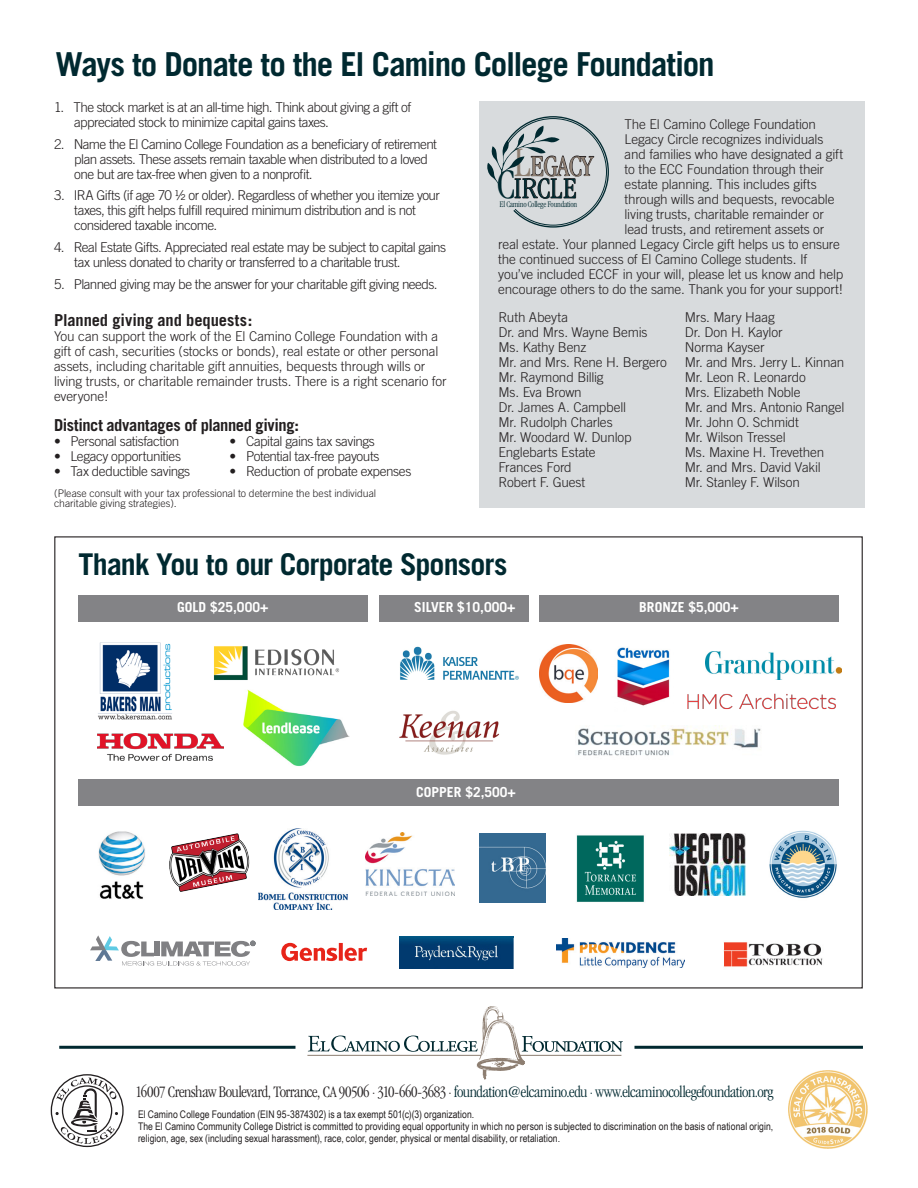
<style>
.page{position:relative;width:918px;height:1188px;background:#fff}
.page>*{position:absolute;margin:0;border:0;box-sizing:border-box;transform-origin:0 0}
.t1{font:700 33px "Trade Gothic";letter-spacing:-.035em;color:#002930}
.t2{font:300 condensed 30.6px "Garamond IT Cby BT";letter-spacing:-.03em;color:#8d7e71}
.t3{font:300 condensed 30.6px "Garamond IT Cby BT";color:#002930}
.t4{font:700 30px "Trade Gothic";letter-spacing:-.03em;color:#002930}
.t5{font:300 condensed 16.5px "Garamond";letter-spacing:-.03em;color:#002930}
.t6{font:700 16.5px "Trade Gothic";letter-spacing:-.01em;color:#231f20}
.t7{font:700 13.8px "Trade Gothic";color:#fff}
.t8{font:300 13.5px/15px "Trade Gothic";letter-spacing:-.02em;color:#231f20}
.t9{font:300 13.5px/15px "Trade Gothic";letter-spacing:-.04em;color:#231f20}
.t10{font:300 13.5px/15px "Trade Gothic";letter-spacing:-.045em;color:#231f20}
.t11{font:10.5px/12px "Arial Narrow";letter-spacing:.005em;color:#231f20}
.t12{font:300 10.5px/10.5px "Trade Gothic";color:#231f20}
.t13{font:300 condensed 8.85px "Garamond IT Cby BT";letter-spacing:-.03em;color:#002930}
.s1{font-size:43.8px}
.s2{color:#231f20}
</style>
<div class="page">
<div style="left:51px;top:1074px;width:73px;height:73px;border:1px solid #231f20;border-radius:50%"></div>
<svg style="left:56px;top:1077px;width:62px;height:67px"></svg>
<hr style="left:59px;top:1046px;width:236px;height:3px;background:#002930">
<hr style="left:634px;top:1046px;width:229px;height:3px;background:#002930">
<hr style="left:307px;top:1055px;width:174px;height:1px;background:#8d7e71">
<svg style="left:308px;top:1006px;width:315px;height:74px"></svg>
<div style="left:479px;top:101px;width:386px;height:407px;background:#d8dbdd"></div>
<img style="left:98px;top:642px;width:74px;height:78px">
<img style="left:243px;top:689px;width:107px;height:77px">
<img style="left:399px;top:710px;width:101px;height:45px">
<svg style="left:90px;top:935px;width:165px;height:31px"></svg>
<img style="left:578px;top:725px;width:183px;height:31px">
<svg style="left:281px;top:943px;width:86px;height:18px"></svg>
<img style="left:98px;top:831px;width:47px;height:68px">
<img style="left:365px;top:833px;width:90px;height:62px">
<img style="left:399px;top:936px;width:115px;height:33px">
<img style="left:480px;top:833px;width:65px;height:69px">
<img style="left:576px;top:835px;width:68px;height:67px">
<img style="left:670px;top:834px;width:76px;height:62px">
<img style="left:258px;top:829px;width:89px;height:81px">
<img style="left:557px;top:939px;width:127px;height:29px">
<img style="left:769px;top:830px;width:68px;height:68px">
<img style="left:705px;top:651px;width:136px;height:28px">
<img style="left:98px;top:733px;width:126px;height:27px">
<img style="left:213px;top:646px;width:126px;height:34px">
<img style="left:723px;top:941px;width:100px;height:27px">
<img style="left:617px;top:647px;width:53px;height:59px">
<img style="left:539px;top:644px;width:59px;height:59px">
<img style="left:687px;top:693px;width:149px;height:17px">
<img style="left:400px;top:646px;width:119px;height:34px">
<div style="left:380px;top:595px;width:149px;height:27px;background:#838386"></div>
<div style="left:539px;top:595px;width:300px;height:27px;background:#838386"></div>
<div style="left:78px;top:779px;width:761px;height:26px;background:#838386"></div>
<div style="left:78px;top:596px;width:289px;height:26px;background:#838386"></div>
<img style="left:169px;top:833px;width:81px;height:59px">
<svg style="left:487px;top:116px;width:122px;height:112px"></svg>
<img style="left:789px;top:1070px;width:78px;height:79px">
<p class="t1" style="left:56px;top:44px;width:661px">Ways to Donate to the El Camino College Foundation</p>
<p class="t10" style="left:74px;top:99px;width:338px;text-indent:-20px">1. The stock market is at an all-time high. Think about giving a gift of appreciated stock to minimize capital gains taxes.</p>
<p class="t9" style="left:74px;top:136px;width:364px;text-indent:-20px">2. Name the El Camino College Foundation as a beneficiary of retirement plan assets. These assets remain taxable when distributed to a loved one but are tax-free when given to a nonprofit.</p>
<p class="t10" style="left:74px;top:188px;width:367px;text-indent:-20px">3. IRA Gifts (if age 70 ½ or older). Regardless of whether you itemize your taxes, this gift helps fulfill required minimum distribution and is not considered taxable income.</p>
<p class="t9" style="left:74px;top:240px;width:373px;text-indent:-20px">4. Real Estate Gifts. Appreciated real estate may be subject to capital gains tax unless donated to charity or transferred to a charitable trust.</p>
<p class="t9" style="left:54px;top:276px;width:385px">5. Planned giving may be the answer for your charitable gift giving needs.</p>
<p class="t6" style="left:54px;top:310px;width:200px">Planned giving and bequests:</p>
<p class="t8" style="left:54px;top:328px;width:394px">You can support the work of the El Camino College Foundation with a gift of cash, securities (stocks or bonds), real estate or other personal assets, including charitable gift annuities, bequests through wills or living trusts, or charitable remainder trusts. There is a right scenario for everyone!</p>
<p class="t6" style="left:54px;top:415px;width:247px">Distinct advantages of planned giving:</p>
<p class="t8" style="left:54px;top:433px;width:127px">• Personal satisfaction</p>
<p class="t8" style="left:54px;top:448px;width:128px">• Legacy opportunities</p>
<p class="t8" style="left:54px;top:463px;width:138px">• Tax deductible savings</p>
<p class="t12" style="left:54px;top:488px;width:324px">(Please consult with your tax professional to determine the best individual charitable giving strategies).</p>
<p class="t8" style="left:230px;top:433px;width:147px">• Capital gains tax savings</p>
<p class="t8" style="left:230px;top:448px;width:151px">• Potential tax-free payouts</p>
<p class="t8" style="left:230px;top:463px;width:183px">• Reduction of probate expenses</p>
<p class="t8" style="left:625px;top:116px;width:193px">The El Camino College Foundation</p>
<p class="t8" style="left:625px;top:131px;width:200px">Legacy Circle recognizes individuals</p>
<p class="t8" style="left:625px;top:146px;width:220px">and families who have designated a gift</p>
<p class="t8" style="left:625px;top:161px;width:201px">to the ECC Foundation through their</p>
<p class="t8" style="left:625px;top:176px;width:194px">estate planning. This includes gifts</p>
<p class="t8" style="left:625px;top:191px;width:211px">through wills and bequests, revocable</p>
<p class="t8" style="left:625px;top:206px;width:201px">living trusts, charitable remainder or</p>
<p class="t8" style="left:625px;top:221px;width:201px">lead trusts, and retirement assets or</p>
<p class="t8" style="left:498px;top:236px;width:343px">real estate. Your planned Legacy Circle gift helps us to ensure</p>
<p class="t8" style="left:498px;top:251px;width:311px">the continued success of El Camino College students. If</p>
<p class="t8" style="left:498px;top:266px;width:347px">you’ve included ECCF in your will, please let us know and help</p>
<p class="t8" style="left:498px;top:281px;width:346px">encourage others to do the same. Thank you for your support!</p>
<p class="t2" style="left:513px;top:148px;width:81px"><span class="s1">L</span>EGACY</p>
<p class="t3" style="left:497px;top:171px;width:82px"><span class="s1">C</span>IRCLE</p>
<p class="t13" style="left:500px;top:199px;width:79px">El Camino College Foundation</p>
<p class="t8" style="left:499px;top:309px;width:71px">Ruth Abeyta</p>
<p class="t8" style="left:499px;top:324px;width:150px">Dr. and Mrs. Wayne Bemis</p>
<p class="t8" style="left:499px;top:339px;width:90px">Ms. Kathy Benz</p>
<p class="t8" style="left:499px;top:354px;width:170px">Mr. and Mrs. Rene H. Bergero</p>
<p class="t8" style="left:499px;top:369px;width:107px">Mr. Raymond Billig</p>
<p class="t8" style="left:499px;top:384px;width:85px">Ms. Eva Brown</p>
<p class="t8" style="left:499px;top:399px;width:129px">Dr. James A. Campbell</p>
<p class="t8" style="left:499px;top:414px;width:116px">Mr. Rudolph Charles</p>
<p class="t8" style="left:499px;top:429px;width:135px">Mr. Woodard W. Dunlop</p>
<p class="t8" style="left:499px;top:444px;width:98px">Englebarts Estate</p>
<p class="t8" style="left:499px;top:459px;width:75px">Frances Ford</p>
<p class="t8" style="left:499px;top:474px;width:88px">Robert F. Guest</p>
<p class="t8" style="left:685px;top:309px;width:91px">Mrs. Mary Haag</p>
<p class="t8" style="left:685px;top:324px;width:99px">Dr. Don H. Kaylor</p>
<p class="t8" style="left:685px;top:339px;width:81px">Norma Kayser</p>
<p class="t8" style="left:685px;top:354px;width:161px">Mr. and Mrs. Jerry L. Kinnan</p>
<p class="t8" style="left:685px;top:369px;width:122px">Mr. Leon R. Leonardo</p>
<p class="t8" style="left:685px;top:384px;width:117px">Mrs. Elizabeth Noble</p>
<p class="t8" style="left:685px;top:399px;width:161px">Mr. and Mrs. Antonio Rangel</p>
<p class="t8" style="left:685px;top:414px;width:116px">Mr. John O. Schmidt</p>
<p class="t8" style="left:685px;top:429px;width:102px">Mr. Wilson Tressel</p>
<p class="t8" style="left:685px;top:444px;width:141px">Ms. Maxine H. Trevethen</p>
<p class="t8" style="left:685px;top:459px;width:137px">Mr. and Mrs. David Vakil</p>
<p class="t8" style="left:685px;top:474px;width:117px">Mr. Stanley F. Wilson</p>
<p class="t4" style="left:79px;top:545px;width:430px">Thank You to our Corporate Sponsors</p>
<p class="t7" style="left:414px;top:599px;width:103px">SILVER $10,000+</p>
<p class="t7" style="left:639px;top:599px;width:101px">BRONZE $5,000+</p>
<p class="t7" style="left:177px;top:599px;width:93px">GOLD $25,000+</p>
<p class="t7" style="left:416px;top:783px;width:101px">COPPER $2,500+</p>
<p class="t5" style="left:136px;top:1083px;width:640px"><span class="s2">16007 Crenshaw Boulevard, Torrance, CA 90506 · 310-660-3683 ·</span> foundation@elcamino.edu · www.elcaminocollegefoundation.org</p>
<p class="t11" style="left:138px;top:1108px;width:338px">El Camino College Foundation (EIN 95-3874302) is a tax exempt 501(c)(3) organization.</p>
<p class="t11" style="left:138px;top:1120px;width:637px">The El Camino Community College District is committed to providing equal opportunity in which no person is subjected to discrimination on the basis of national origin, religion, age, sex (including sexual harassment), race, color, gender, physical or mental disability, or retaliation.</p>
</div>
